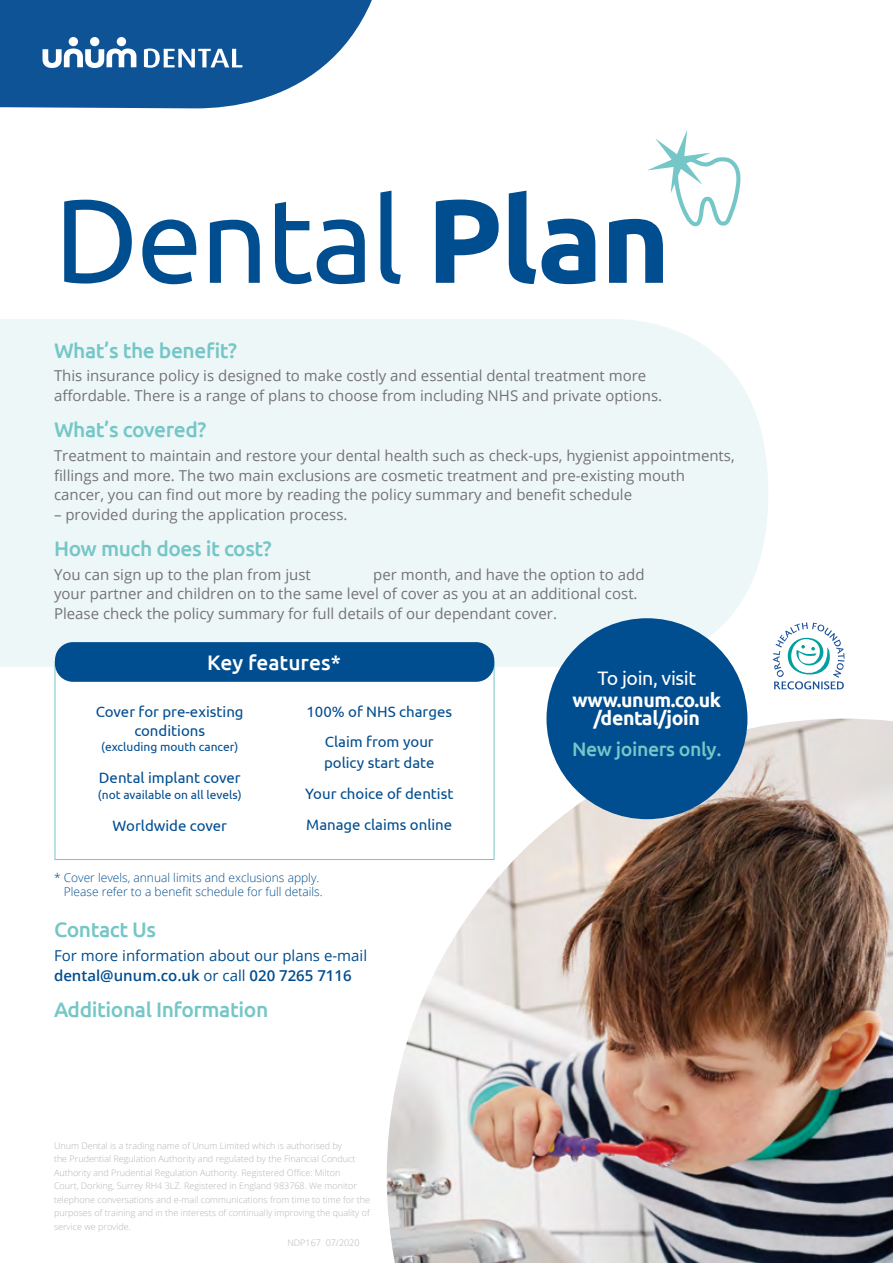
<style>
.page{position:relative;width:893px;height:1263px;background:#fff}
.page>*{position:absolute;margin:0;border:0;box-sizing:border-box;transform-origin:0 0}
.t1{font:118.8px "Ubuntu";letter-spacing:-.02em;color:#004d8f}
.t2{font:500 21px "Ubuntu";letter-spacing:-.02em;color:#75c6c7}
.t3{font:500 21px "Ubuntu";color:#fff}
.t4{font:700 19.5px/18px "Ubuntu";letter-spacing:-.02em;color:#fff;text-align:center}
.t5{font:500 19.5px "Ubuntu";letter-spacing:-.02em;color:#75c6c7}
.t6{font:19.5px "Ubuntu";letter-spacing:-.02em;color:#fff}
.t7{font:15px/19.5px "Open Sans";color:#747373}
.t8{font:15px/30.8px "Ubuntu";color:#004d8f;text-align:center}
.t9{font:15px/19.5px "Open Sans";color:#004d8f}
.t10{font:300 12px/13.5px "Open Sans";color:#004d8f;text-align:right}
.t11{font:12px "Ubuntu";color:#004d8f}
.t12{font:300 9px/13.5px "Open Sans";color:#b6b5b5}
.s1{font-weight:700}
.s2{font-weight:600}
</style>
<div class="page">
<div style="left:0;top:319px;width:768px;height:348px;background:#eef7f8"></div>
<svg style="left:0;top:0;width:372px;height:109px"></svg>
<svg style="left:647px;top:130px;width:93px;height:96px"></svg>
<svg style="left:773px;top:622px;width:71px;height:67px"></svg>
<img style="left:387px;top:719px;width:506px;height:544px">
<div style="left:546px;top:618px;width:201px;height:201px;background:#004d8f;border-radius:50%"></div>
<div style="left:55px;top:661px;width:439px;height:199px;background:#fff;border:1px solid #75c6c7"></div>
<div style="left:55px;top:642px;width:439px;height:40px;background:#004d8f;border-radius:18px"></div>
<h1 class="t1" style="left:54px;top:169px;width:618px">Dental <span class="s1">Plan</span></h1>
<h2 class="t2" style="left:54px;top:337px;width:185px">What’s the benefit?</h2>
<p class="t7" style="left:54px;top:366px;width:610px">This insurance policy is designed to make costly and essential dental treatment more affordable. There is a range of plans to choose from including NHS and private options.</p>
<h2 class="t2" style="left:54px;top:417px;width:154px">What’s covered?</h2>
<p class="t7" style="left:54px;top:445px;width:682px">Treatment to maintain and restore your dental health such as check-ups, hygienist appointments, fillings and more. The two main exclusions are cosmetic treatment and pre-existing mouth cancer, you can find out more by reading the policy summary and benefit schedule</p>
<p class="t7" style="left:54px;top:504px;width:295px">– provided during the application process.</p>
<h2 class="t2" style="left:54px;top:535px;width:219px">How much does it cost?</h2>
<p class="t7" style="left:54px;top:564px;width:258px">You can sign up to the plan from just</p>
<p class="t7" style="left:54px;top:564px;width:592px;text-indent:319px">per month, and have the option to add your partner and children on to the same level of cover as you at an additional cost.<br>Please check the policy summary for full details of our dependant cover.</p>
<h2 class="t3" style="left:207px;top:649px;width:135px">Key features*</h2>
<p class="t8" style="left:96px;top:701px;width:149px;line-height:19.6px">Cover for pre-existing conditions</p>
<p class="t11" style="left:101px;top:740px;width:139px">(excluding mouth cancer)</p>
<p class="t8" style="left:99px;top:762px;width:143px">Dental implant cover</p>
<p class="t11" style="left:98px;top:787px;width:145px">(not available on all levels)</p>
<p class="t8" style="left:113px;top:809px;width:116px">Worldwide cover</p>
<p class="t8" style="left:306px;top:695px;width:147px">100% of NHS charges<br>Claim from your</p>
<p class="t8" style="left:305px;top:747px;width:150px">policy start date<br>Your choice of dentist<br>Manage claims online</p>
<p class="t10" style="left:54px;top:870px;width:270px">* Cover levels, annual limits and exclusions apply.<br>Please refer to a benefit schedule for full details.</p>
<h2 class="t2" style="left:54px;top:917px;width:104px">Contact Us</h2>
<p class="t9" style="left:54px;top:945px;width:315px">For more information about our plans e-mail <span class="s2">dental@unum.co.uk</span> or call <span class="s2">020 7265 7116</span></p>
<h2 class="t2" style="left:54px;top:996px;width:216px">Additional Information</h2>
<p class="t12" style="left:54px;top:1138px;width:318px">Unum Dental is a trading name of Unum Limited which is authorised by<br>the Prudential Regulation Authority and regulated by the Financial Conduct Authority and Prudential Regulation Authority. Registered Office: Milton<br>Court, Dorking, Surrey RH4 3LZ. Registered in England 983768. We monitor telephone conversations and e-mail communications from time to time for the purposes of training and in the interests of continually improving the quality of service we provide.</p>
<p class="t12" style="left:287px;top:1236px;width:74px">NDP167 07/2020</p>
<h3 class="t6" style="left:597px;top:666px;width:100px">To join, visit</h3>
<h3 class="t4" style="left:572px;top:691px;width:150px">www.unum.co.uk /dental/join</h3>
<h3 class="t5" style="left:572px;top:737px;width:151px">New joiners only.</h3>
</div>
